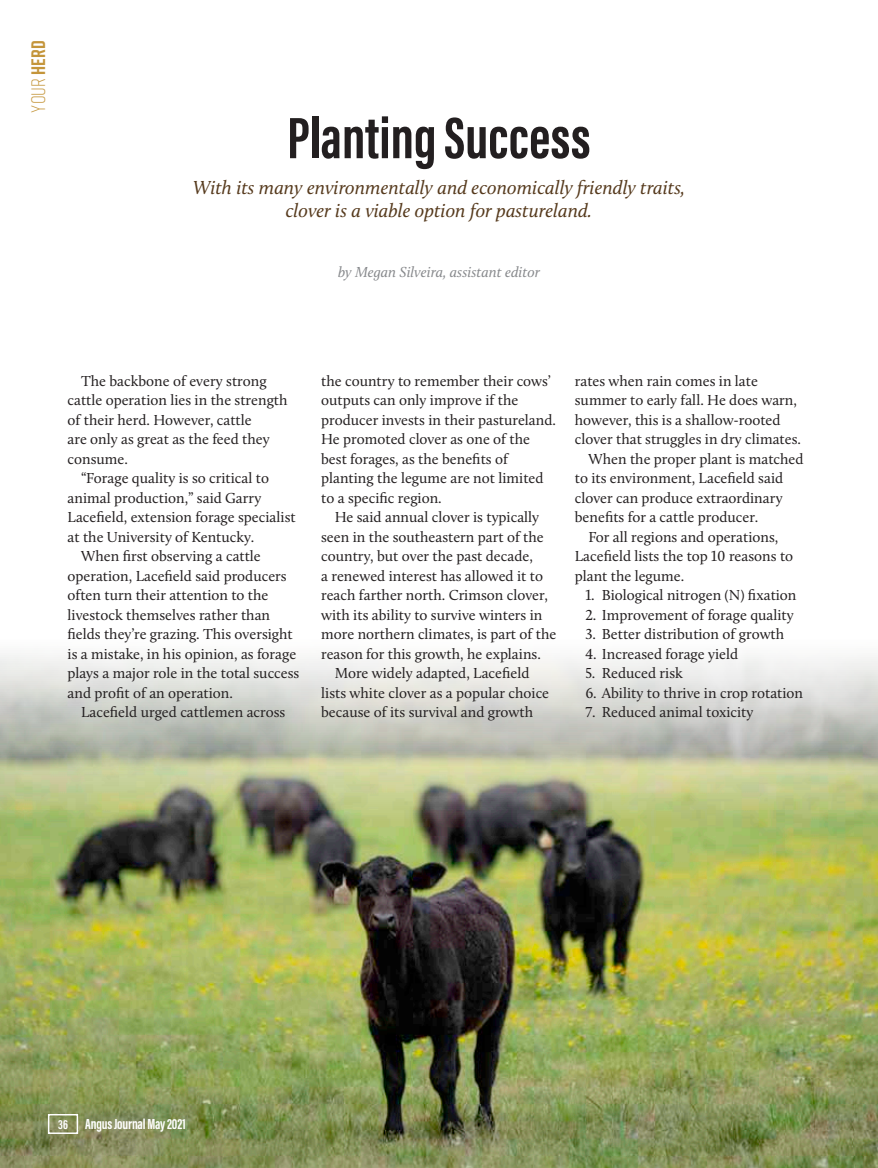
<style>
.page{position:relative;width:878px;height:1168px;background:#fff}
.page>*{position:absolute;margin:0;border:0;box-sizing:border-box;transform-origin:0 0}
.T2_Hed{font:700 60px "Acumin Pro Extra Cond";color:#231f20}
.T2_Deck{font:italic 19.5px/22.5px "Calluna";color:#563a1d;text-align:center}
.t1{font:300 19.5px "Rift";color:#c4953a}
.Body_Text{font:15px/19.5px "Calluna";color:#231f20}
.T2_Deck-2{font:italic 15px "Calluna";color:#87898c}
.t2{font:700 15px "Acumin Pro Extra Cond";letter-spacing:-.01em;color:#fff}
.s1{font-weight:700}
.s2{font-size:13.5px}
</style>
<div class="page">
<img style="left:0;top:655px;width:878px;height:513px">
<div style="left:48px;top:1114px;width:30px;height:20px;border:2px solid #fff"></div>
<h2 class="t1" style="left:25px;top:113px;width:74px;rotate:-90deg">Your <span class="s1">Herd</span></h2>
<p class="T2_Hed" style="left:287px;top:101px;width:305px">Planting Success</p>
<p class="T2_Deck" style="left:193px;top:176px;width:494px">With its many environmentally and economically friendly traits, clover is a viable option for pastureland.</p>
<p class="T2_Deck-2" style="left:338px;top:263px;width:203px">by Megan Silveira, assistant editor</p>
<p class="Body_Text" style="left:68px;top:371px;width:221px;text-indent:14px">The backbone of every strong cattle operation lies in the strength of their herd. However, cattle<br>are only as great as the feed they consume.</p>
<p class="Body_Text" style="left:68px;top:468px;width:230px;text-indent:14px">“Forage quality is so critical to animal production,” said Garry Lacefield, extension forage specialist at the University of Kentucky.</p>
<p class="Body_Text" style="left:68px;top:546px;width:233px;text-indent:14px">When first observing a cattle operation, Lacefield said producers often turn their attention to the livestock themselves rather than fields they’re grazing. This oversight is a mistake, in his opinion, as forage plays a major role in the total success and profit of an operation.</p>
<p class="Body_Text" style="left:81px;top:702px;width:206px">Lacefield urged cattlemen across</p>
<p class="Body_Text" style="left:321px;top:371px;width:236px">the country to remember their cows’ outputs can only improve if the producer invests in their pastureland.<br>He promoted clover as one of the best forages, as the benefits of planting the legume are not limited to a specific region.</p>
<p class="Body_Text" style="left:321px;top:507px;width:237px;text-indent:14px">He said annual clover is typically seen in the southeastern part of the country, but over the past decade,<br>a renewed interest has allowed it to reach farther north. Crimson clover, with its ability to survive winters in more northern climates, is part of the reason for this growth, he explains.</p>
<p class="Body_Text" style="left:321px;top:663px;width:229px;text-indent:14px">More widely adapted, Lacefield lists white clover as a popular choice because of its survival and growth</p>
<p class="Body_Text" style="left:574px;top:371px;width:228px">rates when rain comes in late summer to early fall. He does warn, however, this is a shallow-rooted clover that struggles in dry climates.</p>
<p class="Body_Text" style="left:574px;top:449px;width:230px;text-indent:14px">When the proper plant is matched to its environment, Lacefield said clover can produce extraordinary benefits for a cattle producer.</p>
<p class="Body_Text" style="left:574px;top:527px;width:220px;text-indent:14px">For all regions and operations,<br>Lacefield lists the top 10 reasons to plant the legume.</p>
<p class="Body_Text" style="left:585px;top:585px;width:213px">1. Biological nitrogen (N) fixation</p>
<p class="Body_Text" style="left:585px;top:605px;width:210px">2. Improvement of forage quality</p>
<p class="Body_Text" style="left:585px;top:624px;width:200px">3. Better distribution of growth</p>
<p class="Body_Text" style="left:585px;top:644px;width:154px">4. Increased forage yield</p>
<p class="Body_Text" style="left:585px;top:663px;width:99px">5. Reduced risk</p>
<p class="Body_Text" style="left:585px;top:683px;width:219px">6. Ability to thrive in crop rotation</p>
<p class="Body_Text" style="left:585px;top:702px;width:169px">7. Reduced animal toxicity</p>
<p class="t2" style="left:58px;top:1115px;width:129px"><span class="s2">36</span> Angus Journal May 2021</p>
</div>
